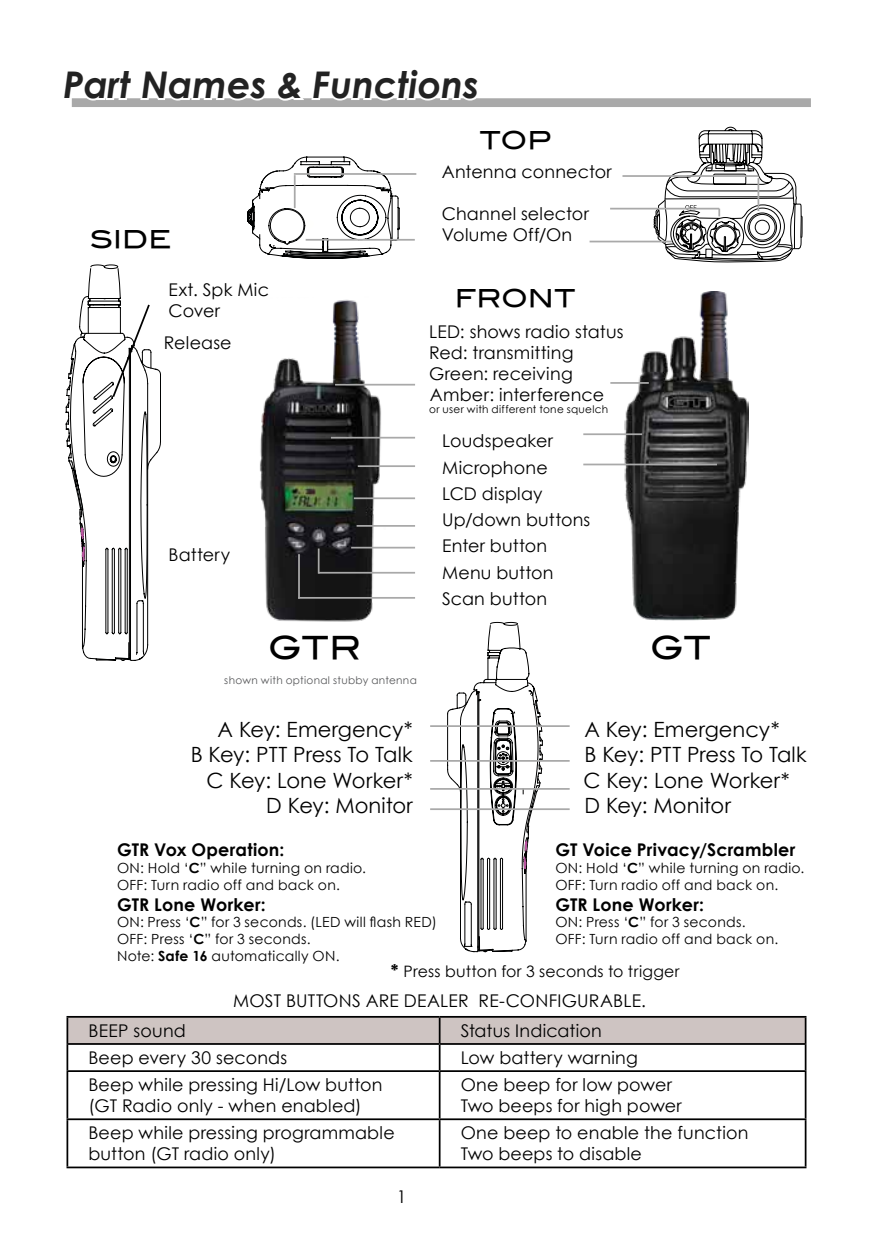
<style>
.page{position:relative;width:874px;height:1241px;background:#fff}
.page>*{position:absolute;margin:0;border:0;box-sizing:border-box;transform-origin:0 0}
.t1{font:italic 700 36.75px "Century Gothic";color:#222}
.t2{font:31.5px "Blair Md ITCTT Medium";color:#000}
.t3{font:24.5px "Blair Md ITCTT Medium";letter-spacing:.005em;color:#000}
.t4{font:21px/25.2px "Century Gothic";color:#000;text-align:right}
.t5{font:17.5px/21px "Century Gothic";letter-spacing:.01em;color:#000}
.t6{font:700 17.5px "Century Gothic";letter-spacing:.01em;color:#000}
.t7{font:15.75px "Century Gothic";letter-spacing:.015em;color:#000}
.t8{font:14px/16.8px "Century Gothic";letter-spacing:.02em;color:#000}
.t9{font:10.5px "Century Gothic";letter-spacing:.03em;color:#000}
.t10{font:10.5px "Century Gothic";letter-spacing:.03em;color:#58595b}
.s1{font-weight:700}
.s2{font-weight:700;font-size:17.5px}
</style>
<div class="page">
<img style="left:259px;top:299px;width:126px;height:323px">
<img style="left:612px;top:291px;width:136px;height:329px">
<div style="left:72px;top:98px;width:738px;height:9px;background:#a9a9a9"></div>
<svg style="left:71px;top:98px;width:410px;height:5px"></svg>
<svg style="left:247px;top:156px;width:153px;height:103px"></svg>
<svg style="left:446px;top:621px;width:97px;height:331px"></svg>
<div style="left:68px;top:1017px;width:736px;height:25px;background:#cec4c2"></div>
<hr style="left:66px;top:1044px;width:2px;height:26px;background:#000">
<hr style="left:438px;top:1044px;width:2px;height:26px;background:#000">
<hr style="left:804px;top:1044px;width:2px;height:26px;background:#000">
<hr style="left:66px;top:1070px;width:373px;height:1px;background:#000">
<hr style="left:66px;top:1071px;width:2px;height:47px;background:#000">
<hr style="left:439px;top:1070px;width:367px;height:1px;background:#000">
<hr style="left:438px;top:1071px;width:2px;height:47px;background:#000">
<hr style="left:804px;top:1071px;width:2px;height:47px;background:#000">
<hr style="left:66px;top:1118px;width:373px;height:1px;background:#000">
<hr style="left:66px;top:1119px;width:2px;height:47px;background:#000">
<hr style="left:439px;top:1118px;width:367px;height:1px;background:#000">
<hr style="left:438px;top:1119px;width:2px;height:47px;background:#000">
<hr style="left:804px;top:1119px;width:2px;height:47px;background:#000">
<hr style="left:66px;top:1166px;width:373px;height:2px;background:#000">
<hr style="left:439px;top:1166px;width:367px;height:2px;background:#000">
<hr style="left:66px;top:1015px;width:373px;height:2px;background:#000">
<hr style="left:66px;top:1017px;width:2px;height:25px;background:#000">
<hr style="left:66px;top:1042px;width:373px;height:2px;background:#000">
<hr style="left:439px;top:1015px;width:367px;height:2px;background:#000">
<hr style="left:438px;top:1017px;width:2px;height:25px;background:#000">
<hr style="left:804px;top:1017px;width:2px;height:25px;background:#000">
<hr style="left:439px;top:1042px;width:367px;height:2px;background:#000">
<hr style="left:583px;top:433px;width:58px;height:2px;background:#a9a9a9">
<hr style="left:583px;top:463px;width:133px;height:2px;background:#a9a9a9">
<hr style="left:357px;top:465px;width:58px;height:2px;background:#a9a9a9">
<hr style="left:331px;top:437px;width:84px;height:1px;background:#a9a9a9">
<hr style="left:354px;top:497px;width:61px;height:2px;background:#a9a9a9">
<hr style="left:356px;top:525px;width:59px;height:1px;background:#a9a9a9">
<hr style="left:318px;top:571px;width:97px;height:2px;background:#a9a9a9">
<hr style="left:298px;top:597px;width:117px;height:1px;background:#a9a9a9">
<hr style="left:351px;top:546px;width:64px;height:2px;background:#a9a9a9">
<hr style="left:298px;top:554px;width:2px;height:44px;background:#a9a9a9">
<hr style="left:317px;top:548px;width:2px;height:25px;background:#a9a9a9">
<hr style="left:335px;top:384px;width:80px;height:1px;background:#a9a9a9">
<hr style="left:610px;top:382px;width:38px;height:2px;background:#a9a9a9">
<hr style="left:589px;top:241px;width:82px;height:1px;background:#a9a9a9">
<hr style="left:305px;top:239px;width:109px;height:2px;background:#a9a9a9">
<hr style="left:609px;top:208px;width:110px;height:1px;background:#a9a9a9">
<svg style="left:653px;top:126px;width:149px;height:137px"></svg>
<hr style="left:622px;top:175px;width:136px;height:2px;background:#a9a9a9">
<hr style="left:294px;top:173px;width:122px;height:2px;background:#a9a9a9">
<hr style="left:294px;top:175px;width:1px;height:33px;background:#a9a9a9">
<hr style="left:757px;top:178px;width:1px;height:33px;background:#a9a9a9">
<hr style="left:430px;top:725px;width:139px;height:1px;background:#a9a9a9">
<hr style="left:430px;top:759px;width:139px;height:2px;background:#a9a9a9">
<hr style="left:430px;top:787px;width:139px;height:2px;background:#a9a9a9">
<hr style="left:430px;top:808px;width:139px;height:2px;background:#a9a9a9">
<svg style="left:65px;top:264px;width:96px;height:397px"></svg>
<h1 class="t1" style="left:63px;top:61px;width:418px">Part Names &amp; Functions</h1>
<h3 class="t3" style="left:90px;top:219px;width:83px">SIDE</h3>
<p class="t5" style="left:168px;top:279px;width:102px">Ext. Spk Mic<br>Cover</p>
<p class="t5" style="left:164px;top:331px;width:69px">Release</p>
<p class="t5" style="left:168px;top:544px;width:63px">Battery</p>
<h3 class="t3" style="left:479px;top:121px;width:72px">TOP</h3>
<p class="t5" style="left:441px;top:161px;width:171px">Antenna connector</p>
<p class="t5" style="left:441px;top:203px;width:148px">Channel selector<br>Volume Off/On</p>
<h3 class="t3" style="left:454px;top:278px;width:122px">FRONT</h3>
<p class="t5" style="left:429px;top:320px;width:196px">LED: shows radio status<br>Red: transmitting<br>Green: receiving<br>Amber: interference</p>
<p class="t9" style="left:429px;top:403px;width:181px">or user with different tone squelch</p>
<p class="t5" style="left:442px;top:427px;width:150px;line-height:26.2px">Loudspeaker<br>Microphone<br>LCD display<br>Up/down buttons<br>Enter button<br>Menu button<br>Scan button</p>
<h2 class="t2" style="left:268px;top:621px;width:94px">GTR</h2>
<h2 class="t2" style="left:649px;top:621px;width:62px">GT</h2>
<p class="t10" style="left:224px;top:673px;width:194px">shown with optional stubby antenna</p>
<p class="t4" style="left:191px;top:716px;width:223px">A Key: Emergency*<br>B Key: PTT Press To Talk<br>C Key: Lone Worker*<br>D Key: Monitor</p>
<p class="t4" style="left:583px;top:716px;width:224px;text-align:left">A Key: Emergency*<br>B Key: PTT Press To Talk<br>C Key: Lone Worker*<br>D Key: Monitor</p>
<p class="t6" style="left:117px;top:838px;width:169px">GTR Vox Operation:</p>
<p class="t8" style="left:117px;top:859px;width:248px">ON: Hold ‘<span class="s1">C</span>” while turning on radio.<br>OFF: Turn radio off and back on.</p>
<p class="t6" style="left:117px;top:893px;width:150px">GTR Lone Worker:</p>
<p class="t8" style="left:117px;top:913px;width:321px">ON: Press ‘<span class="s1">C</span>” for 3 seconds. (LED will flash RED)<br>OFF: Press ‘<span class="s1">C</span>” for 3 seconds.<br>Note: <span class="s1">Safe 16</span> automatically ON.</p>
<p class="t6" style="left:555px;top:838px;width:241px">GT Voice Privacy/Scrambler</p>
<p class="t8" style="left:555px;top:859px;width:248px">ON: Hold ‘<span class="s1">C</span>” while turning on radio.<br>OFF: Turn radio off and back on.</p>
<p class="t6" style="left:555px;top:893px;width:150px">GTR Lone Worker:</p>
<p class="t8" style="left:555px;top:913px;width:222px">ON: Press ‘<span class="s1">C</span>” for 3 seconds.<br>OFF: Turn radio off and back on.</p>
<p class="t7" style="left:390px;top:961px;width:290px"><span class="s2">*</span> Press button for 3 seconds to trigger</p>
<p class="t5" style="left:233px;top:990px;width:411px">MOST BUTTONS ARE DEALER RE-CONFIGURABLE.</p>
<p class="t5" style="left:88px;top:1019px;width:99px">BEEP sound</p>
<p class="t5" style="left:460px;top:1019px;width:143px">Status Indication</p>
<p class="t5" style="left:88px;top:1046px;width:200px">Beep every 30 seconds</p>
<p class="t5" style="left:460px;top:1046px;width:179px">Low battery warning</p>
<p class="t5" style="left:88px;top:1073px;width:295px">Beep while pressing Hi/Low button (GT Radio only - when enabled)</p>
<p class="t5" style="left:460px;top:1073px;width:222px">One beep for low power<br>Two beeps for high power</p>
<p class="t5" style="left:88px;top:1122px;width:308px">Beep while pressing programmable button (GT radio only)</p>
<p class="t5" style="left:460px;top:1122px;width:289px">One beep to enable the function<br>Two beeps to disable</p>
<p class="t5" style="left:396px;top:1185px;width:11px">1</p>
</div>
